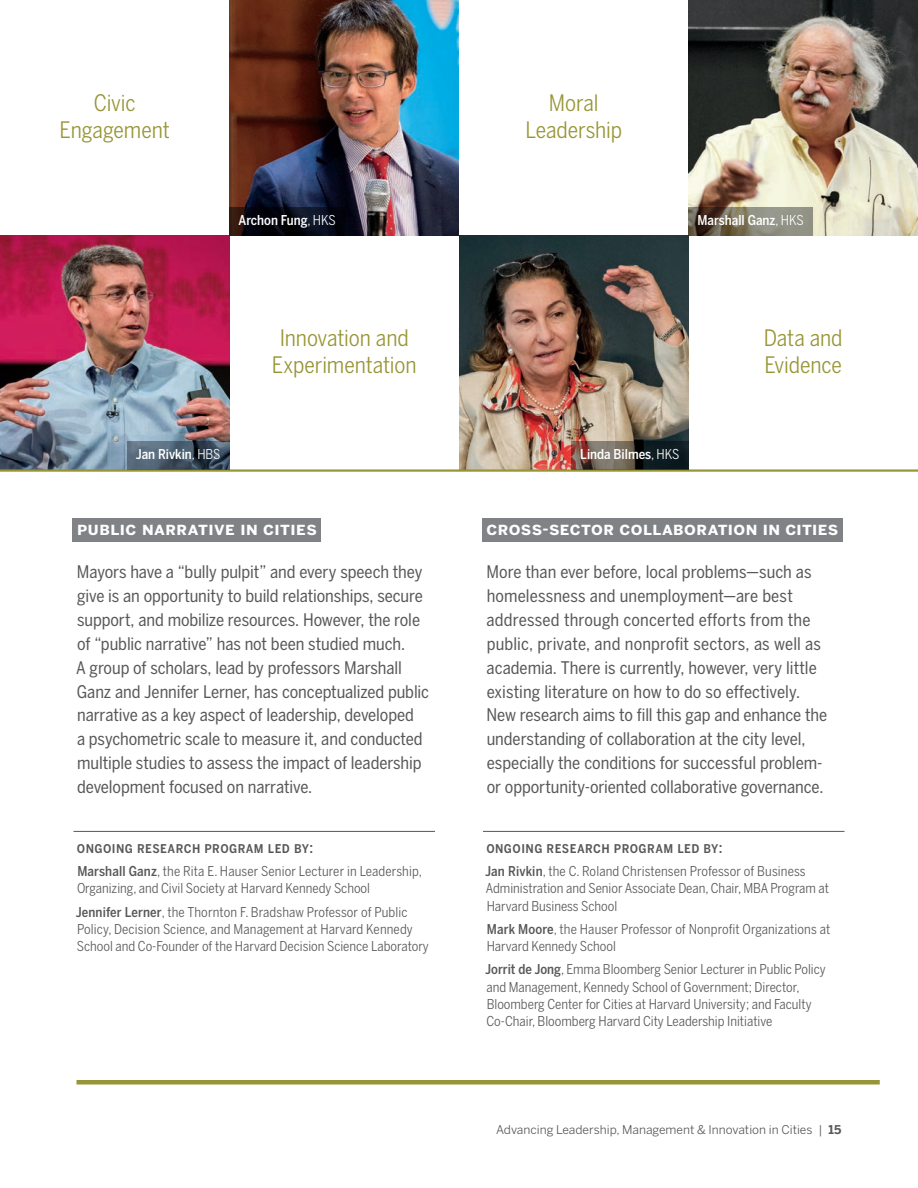
<style>
.page{position:relative;width:918px;height:1188px;background:#fff}
.page>*{position:absolute;margin:0;border:0;box-sizing:border-box;transform-origin:0 0}
.Research_Areas{font:22.5px/27px "Benton Sans Cond";letter-spacing:-.005em;color:#979535;text-align:center}
.Project_Body{font:17.25px/24px "Benton Sans Cond";letter-spacing:-.005em;color:#57585a}
.Project_Title_Shaded{font:17.25px "Benton Sans Bold SC";letter-spacing:.025em;color:#fff}
.Project_Leaders_Head_Caps{font:15px "Benton Sans Cond Medium SC";letter-spacing:.03em;color:#57585a}
.Project_Leaders_Names{font:13.5px/17.2px "Benton Sans Cond";color:#57585a}
.Photo_Overlay_LEFT{font:500 13.5px "Benton Sans Cond";color:#fff}
.Photo_Overlay_RIGHT{font:500 13.5px "Benton Sans Cond";color:#fff}
.t1{font:12px "Benton Sans";color:#57585a}
.s1{font-weight:400}
.s2{font-weight:500}
.s3{font-weight:700}
</style>
<div class="page">
<div style="left:73px;top:518px;width:248px;height:23px;background:#808285"></div>
<hr style="left:74px;top:831px;width:361px;height:1px;background:#57585a">
<div style="left:482px;top:518px;width:361px;height:23px;background:#808285"></div>
<hr style="left:483px;top:831px;width:361px;height:1px;background:#57585a">
<img style="left:230px;top:0;width:229px;height:236px">
<img style="left:688px;top:0;width:230px;height:236px">
<img style="left:0;top:236px;width:230px;height:233px">
<img style="left:459px;top:236px;width:229px;height:233px">
<hr style="left:76px;top:1080px;width:804px;height:4px;background:#979535">
<hr style="left:0;top:469px;width:918px;height:3px;background:#979535">
<svg style="left:127px;top:441px;width:103px;height:28px;background:#465868"></svg>
<svg style="left:571px;top:441px;width:117px;height:28px;background:#47413c"></svg>
<svg style="left:230px;top:207px;width:115px;height:29px;background:#0b0a13"></svg>
<svg style="left:688px;top:207px;width:125px;height:29px;background:#797363"></svg>
<p class="Research_Areas" style="left:60px;top:89px;width:112px">Civic<br>Engagement</p>
<p class="Research_Areas" style="left:525px;top:89px;width:98px">Moral<br>Leadership</p>
<p class="Photo_Overlay_LEFT" style="left:238px;top:213px;width:99px">Archon Fung<span class="s1">, HKS</span></p>
<p class="Photo_Overlay_LEFT" style="left:698px;top:213px;width:108px">Marshall Ganz<span class="s1">, HKS</span></p>
<p class="Research_Areas" style="left:272px;top:324px;width:146px">Innovation and<br>Experimentation</p>
<p class="Research_Areas" style="left:764px;top:324px;width:80px;text-align:left">Data and<br>Evidence</p>
<p class="Photo_Overlay_RIGHT" style="left:136px;top:446px;width:86px">Jan Rivkin<span class="s1">, HBS</span></p>
<p class="Photo_Overlay_RIGHT" style="left:580px;top:446px;width:101px">Linda Bilmes<span class="s1">, HKS</span></p>
<p class="Project_Title_Shaded" style="left:77px;top:518px;width:241px">PUBLIC NARRATIVE IN CITIES</p>
<p class="Project_Body" style="left:76px;top:559px;width:354px">Mayors have a “bully pulpit” and every speech they give is an opportunity to build relationships, secure support, and mobilize resources. However, the role of “public narrative” has not been studied much.<br>A group of scholars, lead by professors Marshall Ganz and Jennifer Lerner, has conceptualized public narrative as a key aspect of leadership, developed<br>a psychometric scale to measure it, and conducted multiple studies to assess the impact of leadership development focused on narrative.</p>
<p class="Project_Leaders_Head_Caps" style="left:77px;top:839px;width:238px">ONGOING RESEARCH PROGRAM LED BY:</p>
<p class="Project_Leaders_Names" style="left:77px;top:862px;width:346px"><span class="s2">Marshall Ganz</span>, the Rita E. Hauser Senior Lecturer in Leadership,<br>Organizing, and Civil Society at Harvard Kennedy School</p>
<p class="Project_Leaders_Names" style="left:76px;top:903px;width:355px"><span class="s2">Jennifer Lerner</span>, the Thornton F. Bradshaw Professor of Public<br>Policy, Decision Science, and Management at Harvard Kennedy<br>School and Co-Founder of the Harvard Decision Science Laboratory</p>
<p class="Project_Title_Shaded" style="left:487px;top:518px;width:353px">CROSS-SECTOR COLLABORATION IN CITIES</p>
<p class="Project_Body" style="left:486px;top:559px;width:342px">More than ever before, local problems—such as homelessness and unemployment—are best addressed through concerted efforts from the public, private, and nonprofit sectors, as well as academia. There is currently, however, very little existing literature on how to do so effectively.<br>New research aims to fill this gap and enhance the understanding of collaboration at the city level, especially the conditions for successful problem&shy;or opportunity-oriented collaborative governance.</p>
<p class="Project_Leaders_Head_Caps" style="left:486px;top:839px;width:238px">ONGOING RESEARCH PROGRAM LED BY:</p>
<p class="Project_Leaders_Names" style="left:485px;top:862px;width:345px"><span class="s2">Jan Rivkin</span>, the C. Roland Christensen Professor of Business<br>Administration and Senior Associate Dean, Chair, MBA Program at<br>Harvard Business School</p>
<p class="Project_Leaders_Names" style="left:487px;top:920px;width:345px"><span class="s2">Mark Moore</span>, the Hauser Professor of Nonprofit Organizations at<br>Harvard Kennedy School</p>
<p class="Project_Leaders_Names" style="left:485px;top:961px;width:342px"><span class="s2">Jorrit de Jong</span>, Emma Bloomberg Senior Lecturer in Public Policy and Management, Kennedy School of Government; Director, Bloomberg Center for Cities at Harvard University; and Faculty Co-Chair, Bloomberg Harvard City Leadership Initiative</p>
<p class="t1" style="left:496px;top:1123px;width:347px">Advancing Leadership, Management &amp; Innovation in Cities | <span class="s3">15</span></p>
</div>
